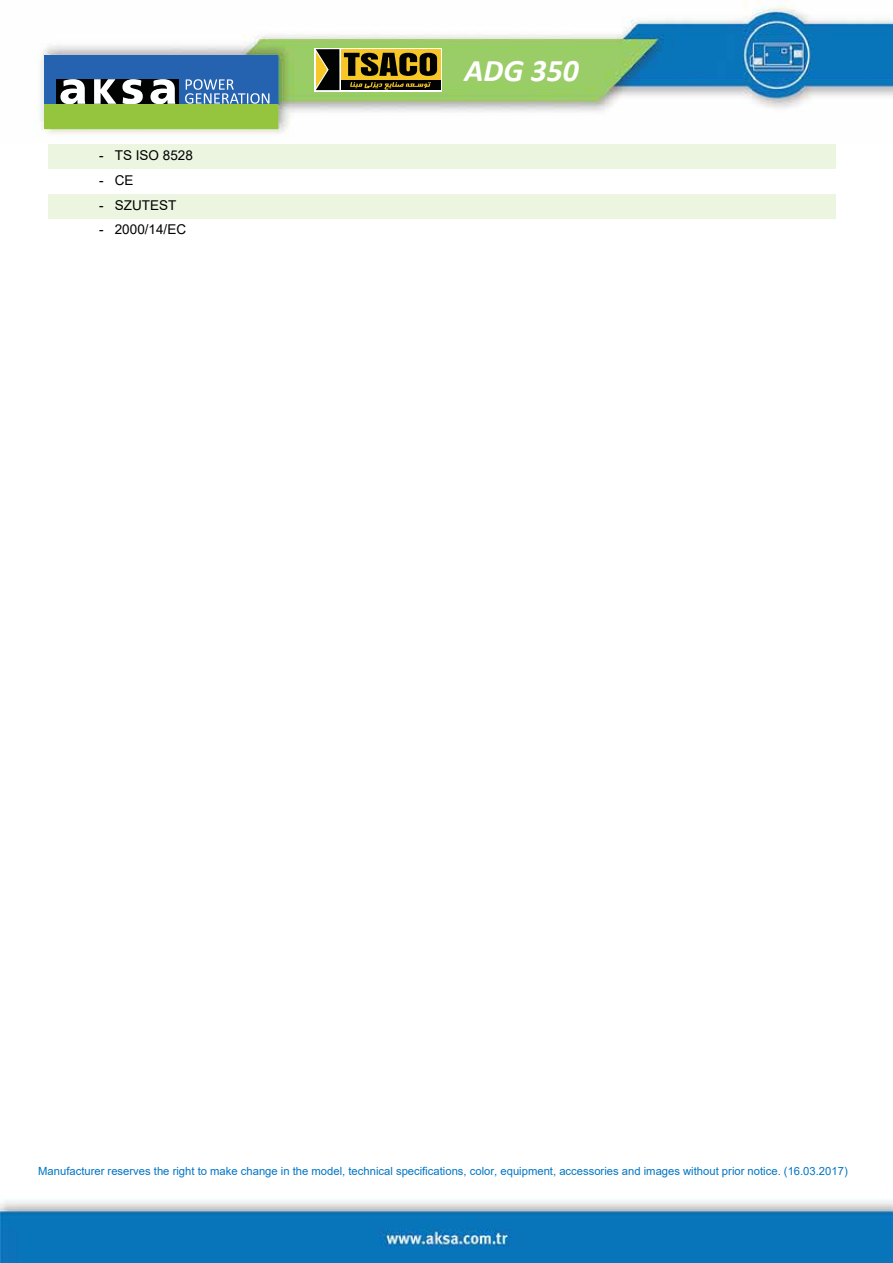
<style>
.page{position:relative;width:893px;height:1263px;background:#fff}
.page>*{position:absolute;margin:0;border:0;box-sizing:border-box;transform-origin:0 0}
.t1{font:italic 700 31.5px "Calibri";color:#fff}
.t2{font:13.5px "Arial";color:#000}
.t3{font:11.25px "Arial";color:#0075c4}
</style>
<div class="page">
<img style="left:36px;top:0;width:856px;height:138px">
<img style="left:0;top:1200px;width:892px;height:63px">
<div style="left:48px;top:144px;width:788px;height:25px;background:#ebf5e0"></div>
<div style="left:48px;top:194px;width:788px;height:25px;background:#ebf5e0"></div>
<svg style="left:314px;top:48px;width:128px;height:44px"></svg>
<div style="left:340px;top:49px;width:100px;height:30px;background:linear-gradient(to bottom,#f6c726,#f6c726)"></div>
<div style="left:340px;top:81px;width:100px;height:9px;background:#010202"></div>
<svg style="left:316px;top:49px;width:121px;height:41px;background:#665415"></svg>
<div style="left:44px;top:104px;width:234px;height:24px;background:#95c43e"></div>
<div style="left:44px;top:55px;width:234px;height:49px;background:#2562af"></div>
<div style="left:57px;top:79px;width:122px;height:25px;background:#010202"></div>
<svg style="left:60px;top:79px;width:25px;height:25px"></svg>
<svg style="left:150px;top:79px;width:25px;height:25px"></svg>
<svg style="left:122px;top:79px;width:21px;height:25px"></svg>
<svg style="left:94px;top:79px;width:22px;height:25px"></svg>
<svg style="left:185px;top:79px;width:84px;height:25px"></svg>
<p class="t2" style="left:99px;top:146px;width:95px">- TS ISO 8528</p>
<p class="t2" style="left:99px;top:171px;width:36px">- CE</p>
<p class="t2" style="left:99px;top:196px;width:79px">- SZUTEST</p>
<p class="t2" style="left:99px;top:220px;width:89px">- 2000/14/EC</p>
<h1 class="t1" style="left:464px;top:48px;width:116px">ADG 350</h1>
<p class="t3" style="left:38px;top:1163px;width:811px">Manufacturer reserves the right to make change in the model, technical specifications, color, equipment, accessories and images without prior notice. (16.03.2017)</p>
</div>
